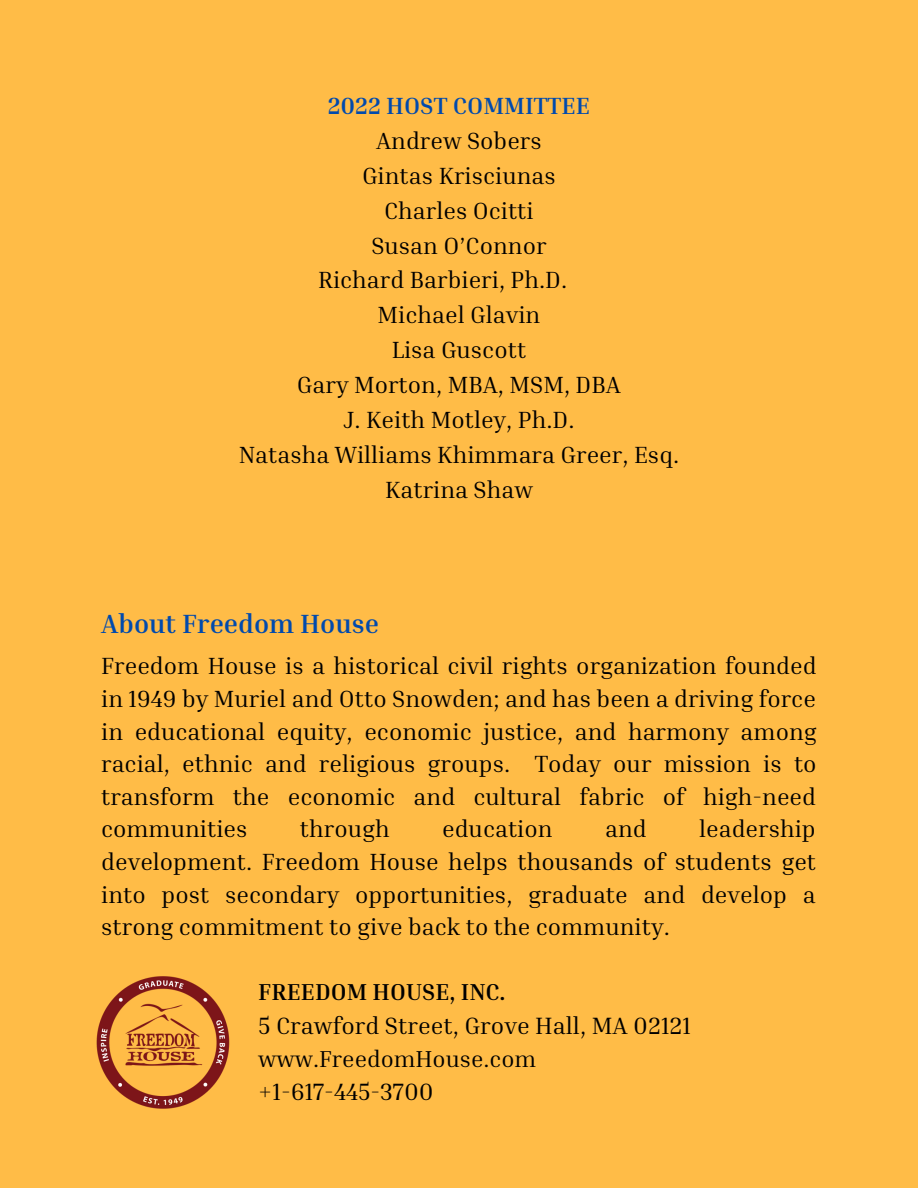
<style>
.page{position:relative;width:918px;height:1188px;background:#ffbc47}
.page>*{position:absolute;margin:0;border:0;box-sizing:border-box;transform-origin:0 0}
.t1{font:700 27px "Inria Serif";color:#004aad}
.t2{font:24.15px "Inria Serif";color:#000}
.t3{font:24px/32.7px "Inria Serif";color:#000;text-align:justify}
.t4{font:700 24px "Inria Serif";color:#004aad}
.t5{font:23.55px "Inria Serif";color:#000}
.t6{font:700 23.55px "Inria Serif";color:#000}
</style>
<div class="page">
<img style="left:96px;top:976px;width:134px;height:133px">
<p class="t4" style="left:328px;top:91px;width:264px">2022 HOST COMMITTEE</p>
<p class="t3" style="left:376px;top:124px;width:167px">Andrew Sobers</p>
<p class="t3" style="left:362px;top:158px;width:195px">Gintas Krisciunas</p>
<p class="t3" style="left:384px;top:193px;width:151px">Charles Ocitti</p>
<p class="t3" style="left:371px;top:228px;width:177px">Susan O’Connor</p>
<p class="t3" style="left:318px;top:263px;width:251px">Richard Barbieri, Ph.D.</p>
<p class="t3" style="left:378px;top:298px;width:164px">Michael Glavin</p>
<p class="t3" style="left:392px;top:333px;width:136px">Lisa Guscott</p>
<p class="t3" style="left:297px;top:368px;width:326px">Gary Morton, MBA, MSM, DBA</p>
<p class="t3" style="left:343px;top:403px;width:233px">J. Keith Motley, Ph.D.</p>
<p class="t3" style="left:239px;top:437px;width:442px">Natasha Williams Khimmara Greer, Esq.</p>
<p class="t3" style="left:385px;top:472px;width:149px">Katrina Shaw</p>
<p class="t1" style="left:101px;top:606px;width:279px">About Freedom House</p>
<p class="t3" style="left:101px;top:649px;width:717px">Freedom House is a historical civil rights organization founded in 1949 by Muriel and Otto Snowden; and has been a driving force in educational equity, economic justice, and harmony among racial, ethnic and religious groups. Today our mission is to transform the economic and cultural fabric of high-need communities</p>
<p class="t3" style="left:101px;top:812px;width:717px;text-indent:598px">leadership development. Freedom House helps thousands of students get into post secondary opportunities, graduate and develop a strong commitment to give back to the community.</p>
<p class="t3" style="left:300px;top:812px;width:91px">through</p>
<p class="t3" style="left:442px;top:812px;width:112px">education</p>
<p class="t3" style="left:605px;top:812px;width:43px">and</p>
<p class="t6" style="left:258px;top:977px;width:249px">FREEDOM HOUSE, INC.</p>
<p class="t2" style="left:258px;top:1010px;width:434px">5 Crawford Street, Grove Hall, MA 02121</p>
<p class="t5" style="left:258px;top:1044px;width:279px">www.FreedomHouse.com</p>
<p class="t2" style="left:258px;top:1077px;width:177px">+1-617-445-3700</p>
</div>
